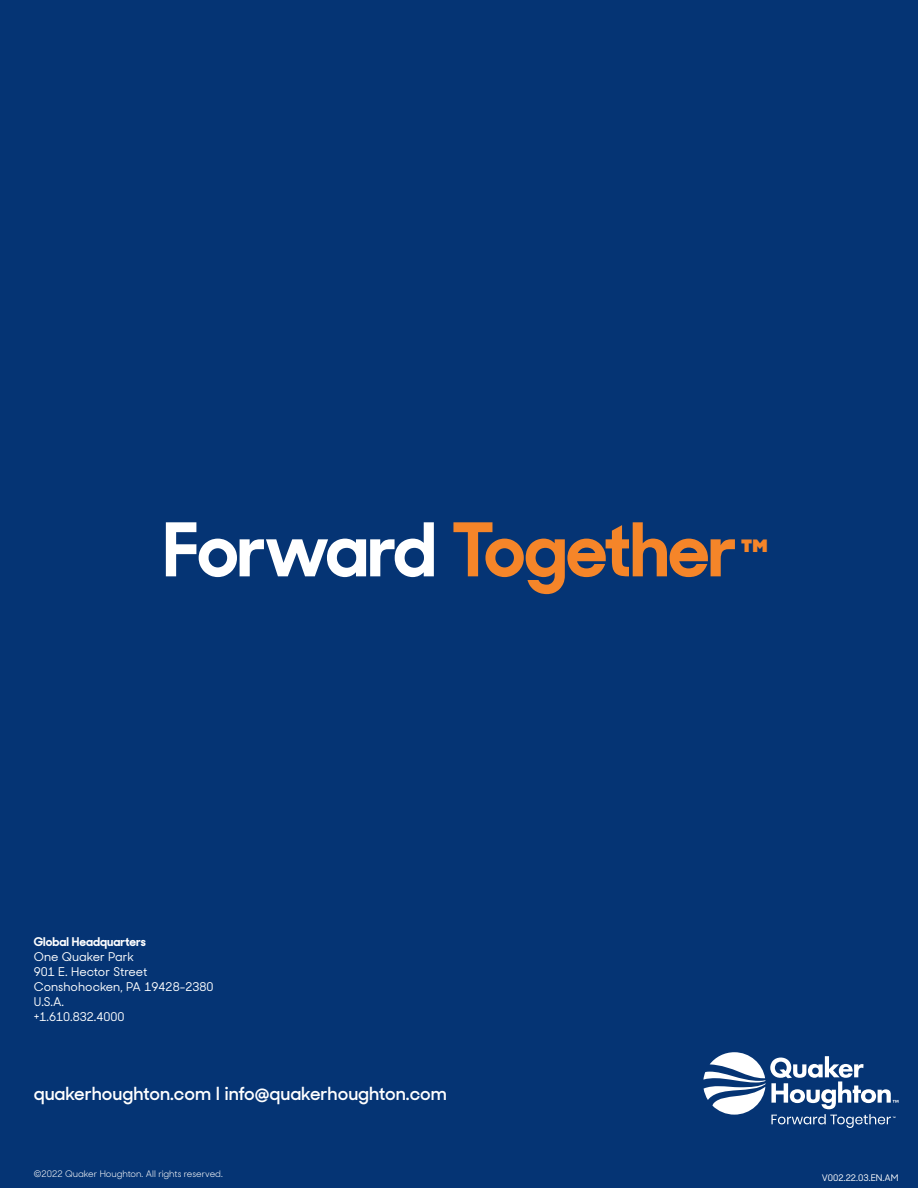
<style>
.page{position:relative;width:918px;height:1188px;background:#053474}
.page>*{position:absolute;margin:0;border:0;box-sizing:border-box;transform-origin:0 0}
.t1{font:700 74.1px "Sharp Sans Display No 2";letter-spacing:-.02em;color:#f58529}
.t2{font:600 18px "Sharp Sans Display No 2";color:#fff}
.t3{font:500 12px/15px "Sharp Sans Display No 2";color:#fff}
.t4{font:700 12px "Sharp Sans Display No 2";color:#fff}
.t5{font:9px "Sharp Sans Display No 2";color:#fff}
.t6{font:500 9px "Sharp Sans Display No 2";color:#fff}
.s1{color:#fff}
.s2{font-size:43.2px}
</style>
<div class="page">
<svg style="left:703px;top:1052px;width:195px;height:76px"></svg>
<h1 class="t1" style="left:163px;top:522px;width:607px"><span class="s1">Forward</span> Together<span class="s2">™</span></h1>
<p class="t4" style="left:34px;top:937px;width:114px">Global Headquarters</p>
<p class="t3" style="left:34px;top:950px;width:181px">One Quaker Park<br>901 E. Hector Street<br>Conshohocken, PA 19428-2380<br>U.S.A.<br>+1.610.832.4000</p>
<h2 class="t2" style="left:34px;top:1086px;width:415px">quakerhoughton.com I info@quakerhoughton.com</h2>
<p class="t5" style="left:34px;top:1170px;width:191px">©2022 Quaker Houghton. All rights reserved.</p>
<p class="t6" style="left:822px;top:1174px;width:78px">V002.22.03.EN.AM</p>
</div>
